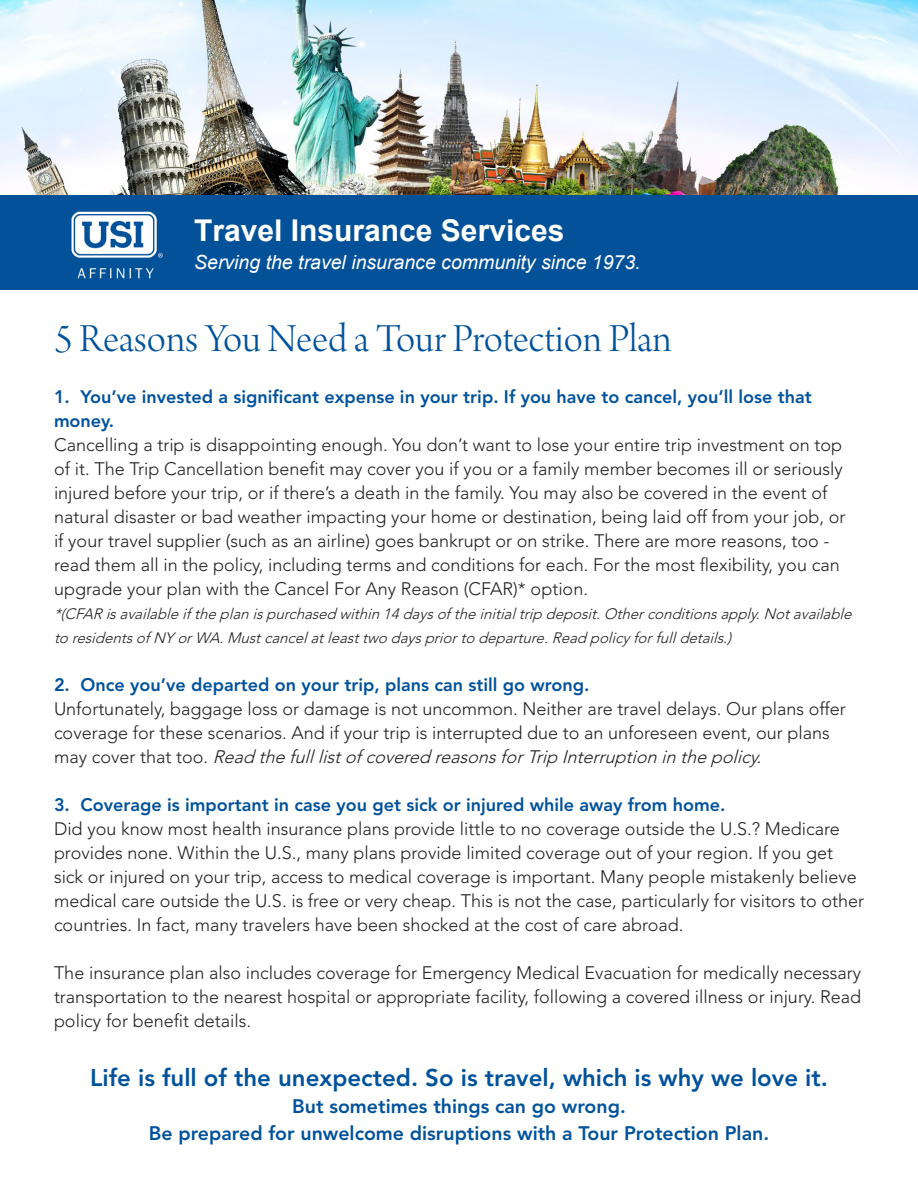
<style>
.page{position:relative;width:918px;height:1188px;background:#fff}
.page>*{position:absolute;margin:0;border:0;box-sizing:border-box;transform-origin:0 0}
.t1{font:42px "Arno Pro Light Display";color:#00529b}
.t2{font:700 30px "Arial";color:#fff}
.t3{font:800 24px "Avenir LT Std";color:#00529b}
.t4{font:800 19.5px "Avenir LT Std";color:#00529b}
.t5{font:italic 19.5px "Arial";color:#fff}
.t6{font:300 18px/24px "Avenir LT Std";color:#231f20}
.t7{font:800 18px/24px "Avenir LT Std";color:#00529b}
.t8{font:italic 300 15px/24px "Avenir LT Std";color:#231f20}
.s1{font-style:italic}
</style>
<div class="page">
<img style="left:0;top:0;width:918px;height:195px">
<div style="left:0;top:195px;width:918px;height:94px;background:#035299"></div>
<img style="left:71px;top:211px;width:92px;height:68px">
<h2 class="t2" style="left:194px;top:209px;width:372px">Travel Insurance Services</h2>
<p class="t5" style="left:194px;top:249px;width:448px">Serving the travel insurance community since 1973.</p>
<p class="t1" style="left:54px;top:316px;width:619px">5 Reasons You Need a Tour Protection Plan</p>
<p class="t7" style="left:54px;top:384px;width:759px">1. You’ve invested a significant expense in your trip. If you have to cancel, you’ll lose that money.</p>
<p class="t6" style="left:54px;top:432px;width:793px">Cancelling a trip is disappointing enough. You don’t want to lose your entire trip investment on top of it. The Trip Cancellation benefit may cover you if you or a family member becomes ill or seriously injured before your trip, or if there’s a death in the family. You may also be covered in the event of natural disaster or bad weather impacting your home or destination, being laid off from your job, or if your travel supplier (such as an airline) goes bankrupt or on strike. There are more reasons, too - read them all in the policy, including terms and conditions for each. For the most flexibility, you can upgrade your plan with the Cancel For Any Reason (CFAR)* option.</p>
<p class="t8" style="left:54px;top:601px;width:804px">*(CFAR isavailableiftheplanispurchased within14daysoftheinitialtrip deposit.Otherconditionsapply.Notavailable to residentsofNYorWA.Mustcancelatleasttwo dayspriorto departure.Read policyforfulldetails.)</p>
<p class="t7" style="left:54px;top:672px;width:537px">2. Once you’ve departed on your trip, plans can still go wrong.</p>
<p class="t6" style="left:54px;top:696px;width:793px">Unfortunately, baggage loss or damage is not uncommon. Neither are travel delays. Our plans offer coverage for these scenarios. And if your trip is interrupted due to an unforeseen event, our plans m a y c o v e r t h a t t o o . <span class="s1">Read thefulllistofcovered reasonsforTrip Interruptioninthepolicy.</span></p>
<p class="t7" style="left:54px;top:792px;width:673px">3. Coverage is important in case you get sick or injured while away from home.</p>
<p class="t6" style="left:54px;top:816px;width:812px">Did you know most health insurance plans provide little to no coverage outside the U.S.? Medicare provides none. Within the U.S., many plans provide limited coverage out of your region. If you get sick or injured on your trip, access to medical coverage is important. Many people mistakenly believe medical care outside the U.S. is free or very cheap. This is not the case, particularly for visitors to other countries. In fact, many travelers have been shocked at the cost of care abroad.</p>
<p class="t6" style="left:54px;top:960px;width:809px;text-align:justify">The insurance plan also includes coverage for Emergency Medical Evacuation for medically necessary transportation to the nearest hospital or appropriate facility, following a covered illness or injury. Read policy for benefit details.</p>
<p class="t3" style="left:90px;top:1063px;width:739px">Life is full of the unexpected. So is travel, which is why we love it.</p>
<p class="t4" style="left:292px;top:1095px;width:335px">But sometimes things can go wrong.</p>
<p class="t4" style="left:149px;top:1122px;width:622px">Be prepared for unwelcome disruptions with a Tour Protection Plan.</p>
</div>
